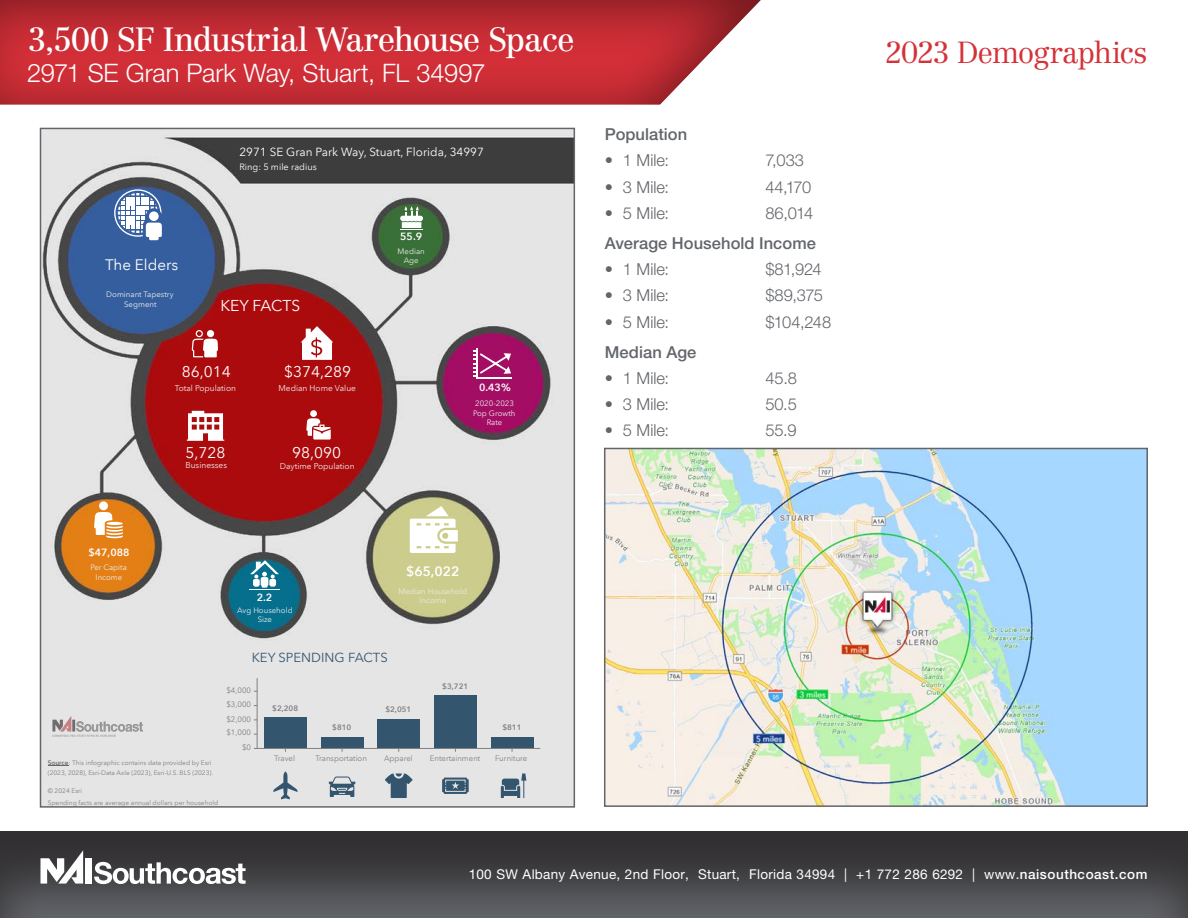
<style>
.page{position:relative;width:1188px;height:918px;background:#fff}
.page>*{position:absolute;margin:0;border:0;box-sizing:border-box;transform-origin:0 0}
.t1{font:33px "Centennial LT Std";letter-spacing:-.035em;color:#fff}
.t2{font:300 30px "Centennial LT Std";letter-spacing:-.04em;color:#d43238}
.t3{font:300 25.5px "Helvetica Neue LT Std";letter-spacing:-.005em;color:#fff}
.t4{font:300 16.5px "Helvetica Neue LT Std";color:#62656a}
.t5{font:500 16.5px "Helvetica Neue LT Std";letter-spacing:.005em;color:#62656a}
.t6{font:15.75px "Avenir Next LT Pro";letter-spacing:-.005em;color:#fff}
.t7{font:15.45px "Avenir Next LT Pro";color:#fff}
.t8{font:15.15px "Avenir Next LT Pro";color:#fff}
.t9{font:13.5px "Helvetica Neue LT Std";letter-spacing:.02em;color:#fff}
.t10{font:600 13.5px "Avenir Next LT Pro";color:#fff}
.t11{font:13.05px "Avenir Next LT Pro";color:#34556e}
.t12{font:11.85px "Avenir Next LT Pro";color:#fff}
.t13{font:600 10.5px "Avenir Next LT Pro";color:#fff}
.t14{font:9.15px "Avenir Next LT Pro";color:#fff}
.t15{font:8.4px "Avenir Next LT Pro";color:#ebebeb}
.t16{font:7.8px/9.4px "Avenir Next LT Pro";color:#ebebeb;text-align:center}
.t17{font:7.8px "Avenir Next LT Pro";color:#808080}
.t18{font:600 7.8px "Avenir Next LT Pro";color:#808080}
.t19{font:6.6px/10.5px "Avenir Next LT Pro";color:#808080}
.s1{font-weight:600;color:#696969}
.s2{font-weight:500}
</style>
<div class="page">
<img style="left:43px;top:131px;width:529px;height:674px">
<svg style="left:114px;top:189px;width:48px;height:51px"></svg>
<svg style="left:192px;top:330px;width:26px;height:27px"></svg>
<div style="left:207px;top:330px;width:7px;height:7px;background:#fff;border-radius:50%"></div>
<svg style="left:301px;top:326px;width:32px;height:34px"></svg>
<svg style="left:187px;top:411px;width:37px;height:30px"></svg>
<div style="left:310px;top:410px;width:7px;height:7px;background:#fff;border-radius:50%"></div>
<svg style="left:306px;top:418px;width:25px;height:22px"></svg>
<svg style="left:400px;top:206px;width:23px;height:24px"></svg>
<hr style="left:476px;top:377px;width:36px;height:2px;background:#fff">
<svg style="left:473px;top:350px;width:38px;height:27px"></svg>
<hr style="left:476px;top:348px;width:1px;height:31px;background:#fff">
<svg style="left:410px;top:506px;width:48px;height:47px"></svg>
<hr style="left:249px;top:589px;width:31px;height:1px;background:#fff">
<svg style="left:250px;top:560px;width:29px;height:28px"></svg>
<div style="left:99px;top:501px;width:9px;height:9px;background:#fff;border-radius:50%"></div>
<svg style="left:94px;top:512px;width:29px;height:26px"></svg>
<hr style="left:106px;top:522px;width:17px;height:3px;background:#fff;border-radius:50%">
<div style="left:264px;top:717px;width:43px;height:31px;background:#34556e"></div>
<div style="left:321px;top:737px;width:42px;height:11px;background:#34556e"></div>
<div style="left:377px;top:719px;width:43px;height:29px;background:#34556e"></div>
<div style="left:434px;top:695px;width:43px;height:53px;background:#34556e"></div>
<div style="left:491px;top:737px;width:42px;height:11px;background:#34556e"></div>
<hr style="left:257px;top:748px;width:283px;height:1px;background:#808080">
<hr style="left:257px;top:678px;width:1px;height:70px;background:#808080">
<svg style="left:273px;top:771px;width:25px;height:28px"></svg>
<svg style="left:329px;top:777px;width:26px;height:20px"></svg>
<svg style="left:385px;top:773px;width:28px;height:25px"></svg>
<svg style="left:442px;top:778px;width:27px;height:16px"></svg>
<svg style="left:501px;top:773px;width:25px;height:25px"></svg>
<img style="left:48px;top:713px;width:132px;height:26px">
<svg style="left:48px;top:765px;width:21px;height:1px"></svg>
<img style="left:607px;top:451px;width:538px;height:353px">
<div style="left:604px;top:448px;width:544px;height:359px;border:2px solid #62656a"></div>
<div style="left:0;top:830px;width:1188px;height:88px;background:#231f20;opacity:.75"></div>
<div style="left:0;top:0;width:762px;height:106px;background:#231f20;opacity:.51"></div>
<div style="left:85px;top:858px;width:7px;height:26px;background:#fff"></div>
<svg style="left:40px;top:850px;width:43px;height:34px"></svg>
<svg style="left:94px;top:862px;width:152px;height:22px"></svg>
<img style="left:860px;top:589px;width:35px;height:45px">
<p class="t1" style="left:27px;top:19px;width:549px">3,500 SF Industrial Warehouse Space</p>
<p class="t3" style="left:27px;top:57px;width:460px">2971 SE Gran Park Way, Stuart, FL 34997</p>
<h3 class="t12" style="left:239px;top:145px;width:246px">2971 SE Gran Park Way, Stuart, Florida, 34997</h3>
<h3 class="t14" style="left:239px;top:162px;width:79px">Ring: 5 mile radius</h3>
<h3 class="t8" style="left:105px;top:255px;width:75px">The Elders</h3>
<p class="t16" style="left:106px;top:290px;width:69px">Dominant Tapestry<br>Segment</p>
<h3 class="t6" style="left:220px;top:296px;width:81px">KEY FACTS</h3>
<h3 class="t7" style="left:182px;top:363px;width:50px">86,014</h3>
<p class="t15" style="left:175px;top:383px;width:63px">Total Population</p>
<h3 class="t7" style="left:186px;top:444px;width:41px">5,728</h3>
<p class="t15" style="left:185px;top:460px;width:43px">Businesses</p>
<h3 class="t7" style="left:284px;top:363px;width:68px">$374,289</h3>
<p class="t15" style="left:278px;top:383px;width:79px">Median Home Value</p>
<h3 class="t7" style="left:292px;top:444px;width:50px">98,090</h3>
<p class="t15" style="left:280px;top:461px;width:76px">Daytime Population</p>
<h3 class="t13" style="left:400px;top:230px;width:23px">55.9</h3>
<p class="t16" style="left:398px;top:247px;width:29px">Median<br>Age</p>
<h3 class="t13" style="left:479px;top:381px;width:33px">0.43%</h3>
<p class="t16" style="left:473px;top:399px;width:44px">2020-2023<br>Pop Growth<br>Rate</p>
<h3 class="t13" style="left:88px;top:546px;width:43px">$47,088</h3>
<p class="t16" style="left:90px;top:563px;width:38px">Per Capita<br>Income</p>
<h3 class="t10" style="left:406px;top:563px;width:55px">$65,022</h3>
<p class="t16" style="left:399px;top:586px;width:70px">Median Household</p>
<h3 class="t13" style="left:257px;top:591px;width:17px">2.2</h3>
<p class="t16" style="left:420px;top:596px;width:28px">Income</p>
<p class="t16" style="left:237px;top:605px;width:57px">Avg Household<br>Size</p>
<p class="t19" style="left:48px;top:757px;width:167px"><span class="s1">Source</span>: This infographic contains data provided by Esri (2023, 2028), Esri-Data Axle (2023), Esri-U.S. BLS (2023).</p>
<p class="t19" style="left:48px;top:784px;width:172px;line-height:12.5px">© 2024 Esri<br>Spending facts are average annual dollars per household</p>
<h3 class="t11" style="left:252px;top:649px;width:138px">KEY SPENDING FACTS</h3>
<p class="t17" style="left:226px;top:685px;width:26px">$4,000</p>
<p class="t18" style="left:442px;top:681px;width:27px">$3,721</p>
<p class="t17" style="left:226px;top:700px;width:26px">$3,000</p>
<p class="t17" style="left:226px;top:714px;width:26px">$2,000</p>
<p class="t17" style="left:226px;top:728px;width:26px">$1,000</p>
<p class="t17" style="left:242px;top:742px;width:11px">$0</p>
<p class="t18" style="left:272px;top:703px;width:27px">$2,208</p>
<p class="t18" style="left:385px;top:705px;width:27px">$2,051</p>
<p class="t18" style="left:332px;top:723px;width:21px">$810</p>
<p class="t18" style="left:502px;top:723px;width:21px">$811</p>
<p class="t17" style="left:274px;top:754px;width:22px">Travel</p>
<p class="t17" style="left:315px;top:754px;width:53px">Transportation</p>
<p class="t17" style="left:384px;top:754px;width:30px">Apparel</p>
<p class="t17" style="left:430px;top:754px;width:52px">Entertainment</p>
<p class="t17" style="left:495px;top:754px;width:34px">Furniture</p>
<p class="t5" style="left:605px;top:125px;width:84px">Population</p>
<p class="t4" style="left:605px;top:151px;width:66px">• 1 Mile:</p>
<p class="t4" style="left:765px;top:151px;width:40px">7,033</p>
<p class="t4" style="left:605px;top:177px;width:66px">• 3 Mile:</p>
<p class="t4" style="left:765px;top:177px;width:47px">44,170</p>
<p class="t4" style="left:605px;top:203px;width:66px">• 5 Mile:</p>
<p class="t4" style="left:765px;top:203px;width:49px">86,014</p>
<p class="t5" style="left:605px;top:233px;width:213px">Average Household Income</p>
<p class="t4" style="left:605px;top:259px;width:66px">• 1 Mile:</p>
<p class="t4" style="left:765px;top:259px;width:58px">$81,924</p>
<p class="t4" style="left:605px;top:286px;width:66px">• 3 Mile:</p>
<p class="t4" style="left:765px;top:286px;width:59px">$89,375</p>
<p class="t4" style="left:605px;top:312px;width:66px">• 5 Mile:</p>
<p class="t4" style="left:765px;top:312px;width:67px">$104,248</p>
<p class="t5" style="left:605px;top:342px;width:93px">Median Age</p>
<p class="t4" style="left:605px;top:368px;width:66px">• 1 Mile:</p>
<p class="t4" style="left:765px;top:368px;width:33px">45.8</p>
<p class="t4" style="left:605px;top:394px;width:66px">• 3 Mile:</p>
<p class="t4" style="left:765px;top:394px;width:33px">50.5</p>
<p class="t4" style="left:605px;top:421px;width:66px">• 5 Mile:</p>
<p class="t4" style="left:765px;top:421px;width:33px">55.9</p>
<p class="t2" style="left:885px;top:34px;width:264px">2023 Demographics</p>
<p class="t9" style="left:469px;top:866px;width:680px">100 SW Albany Avenue, 2nd Floor, Stuart, Florida 34994 | +1 772 286 6292 | www.<span class="s2">naisouthcoast.com</span></p>
</div>
